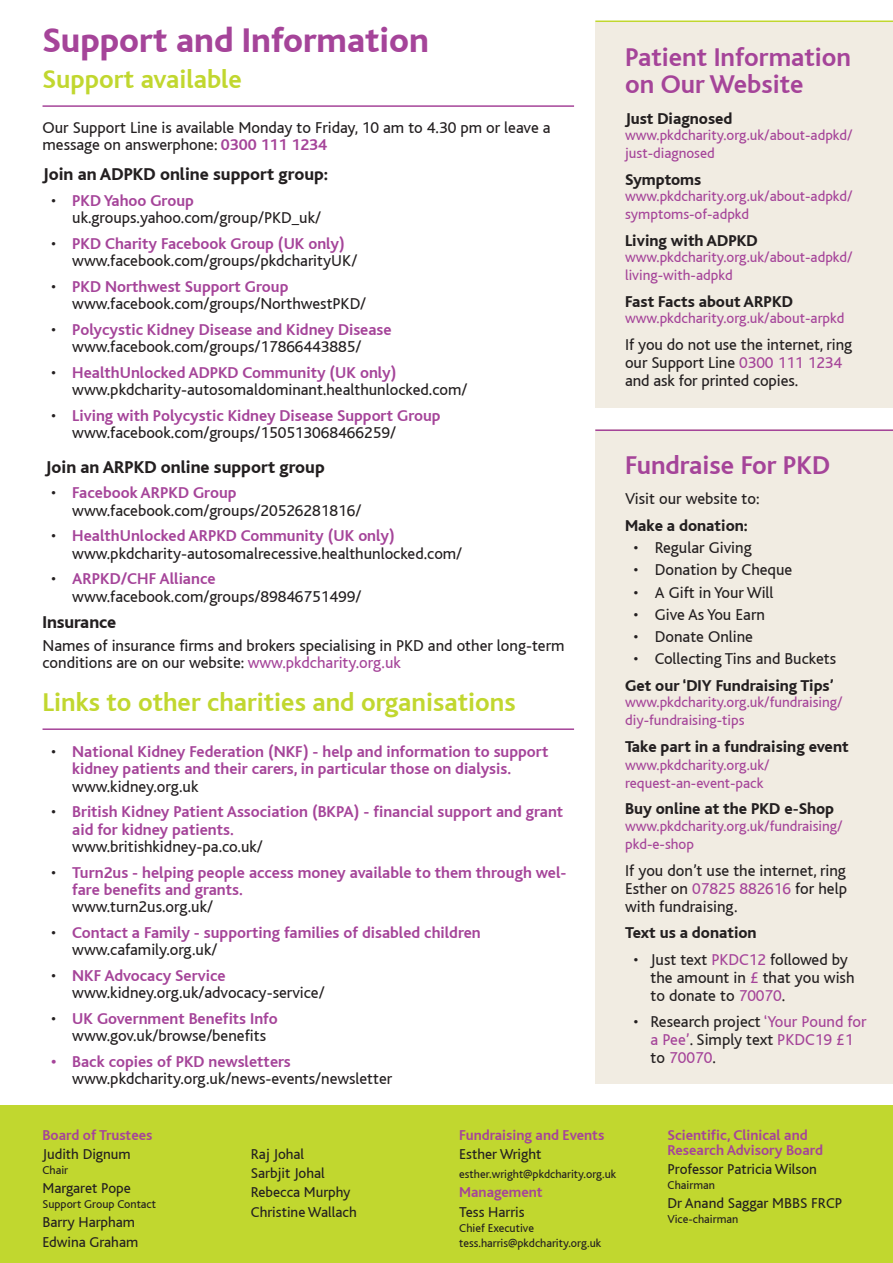
<style>
.page{position:relative;width:893px;height:1263px;background:#fff}
.page>*{position:absolute;margin:0;border:0;box-sizing:border-box;transform-origin:0 0}
.t1{font:800 36px "Bliss";color:#a54499}
.t2{font:700 27px "Bliss";color:#c1d72f}
.t3{font:700 27px/27px "Bliss";color:#a54499}
.t4{font:800 18px "Bliss";color:#231f20}
.t5{font:16.5px/17.2px "Bliss";color:#231f20}
.t6{font:700 16.5px/17.2px "Bliss";color:#a54499}
.t7{font:800 16.5px "Bliss";color:#231f20}
.t8{font:16.5px/18px "Bliss";color:#a54499}
.t9{font:15px/18px "Bliss";color:#a54499}
.t10{font:15px/19.2px "Bliss";color:#231f20}
.t11{font:700 15px/15px "Bliss";color:#a54499}
.t12{font:12px/15px "Bliss";color:#231f20}
.s1{font-weight:700;color:#a54499}
.s2{font-weight:400;color:#231f20}
.s3{color:#a54499}
.s4{color:#231f20}
</style>
<div class="page">
<div style="left:0;top:1106px;width:893px;height:157px;background:#c1d72f"></div>
<hr style="left:43px;top:105px;width:531px;height:2px;background:#a54499">
<hr style="left:43px;top:728px;width:531px;height:2px;background:#a54499">
<div style="left:595px;top:429px;width:298px;height:655px;background:#f1ece2"></div>
<div style="left:595px;top:22px;width:298px;height:385px;background:#f1ece2"></div>
<hr style="left:595px;top:21px;width:298px;height:1px;background:#c1d72f">
<hr style="left:595px;top:429px;width:298px;height:2px;background:#a54499">
<h1 class="t1" style="left:43px;top:21px;width:388px">Support and Information</h1>
<h2 class="t2" style="left:43px;top:65px;width:201px">Support available</h2>
<p class="t5" style="left:43px;top:119px;width:510px">Our Support Line is available Monday to Friday, 10 am to 4.30 pm or leave a message on answerphone: <span class="s1">0300 111 1234</span></p>
<p class="t4" style="left:43px;top:165px;width:287px">Join an ADPKD online support group:</p>
<p class="t5" style="left:72px;top:192px;width:250px;text-indent:-21px">• <span class="s1">PKD Yahoo Group </span>uk.groups.yahoo.com/group/PKD_uk/</p>
<p class="t5" style="left:72px;top:235px;width:286px;text-indent:-21px">• <span class="s1">PKD Charity Facebook Group (UK only) </span>www.facebook.com/groups/pkdcharityUK/</p>
<p class="t5" style="left:72px;top:278px;width:295px;text-indent:-21px">• <span class="s1">PKD Northwest Support Group </span>www.facebook.com/groups/NorthwestPKD/</p>
<p class="t6" style="left:51px;top:321px;width:342px;text-align:center"><span class="s2">•</span> Polycystic Kidney Disease and Kidney Disease <span class="s2">www.facebook.com/groups/17866443885/</span></p>
<p class="t5" style="left:72px;top:364px;width:397px;text-indent:-21px">• <span class="s1">HealthUnlocked ADPKD Community (UK only) </span>www.pkdcharity-autosomaldominant.healthunlocked.com/</p>
<p class="t6" style="left:72px;top:407px;width:370px;text-indent:-21px"><span class="s2">•</span> Living with Polycystic Kidney Disease Support Group <span class="s2">www.facebook.com/groups/150513068466259/</span></p>
<p class="t4" style="left:45px;top:457px;width:281px">Join an ARPKD online support group</p>
<p class="t5" style="left:72px;top:485px;width:291px;text-indent:-21px">• <span class="s1">Facebook ARPKD Group </span>www.facebook.com/groups/20526281816/</p>
<p class="t5" style="left:72px;top:528px;width:391px;text-indent:-21px">• <span class="s1">HealthUnlocked ARPKD Community (UK only) </span>www.pkdcharity-autosomalrecessive.healthunlocked.com/</p>
<p class="t5" style="left:72px;top:571px;width:291px;text-indent:-21px">• <span class="s1">ARPKD/CHF Alliance </span>www.facebook.com/groups/89846751499/</p>
<p class="t4" style="left:43px;top:612px;width:75px">Insurance</p>
<p class="t5" style="left:43px;top:637px;width:523px">Names of insurance firms and brokers specialising in PKD and other long-term conditions are on our website: <span class="s3">www.pkdcharity.org.uk</span></p>
<h2 class="t2" style="left:43px;top:688px;width:475px">Links to other charities and organisations</h2>
<p class="t6" style="left:72px;top:743px;width:478px;text-indent:-21px"><span class="s2">•</span> National Kidney Federation (NKF) - help and information to support kidney patients and their carers, in particular those on dialysis.</p>
<p class="t5" style="left:72px;top:778px;width:128px">www.kidney.org.uk</p>
<p class="t6" style="left:72px;top:804px;width:492px;text-indent:-21px"><span class="s2">•</span> British Kidney Patient Association (BKPA) - financial support and grant aid for kidney patients.</p>
<p class="t5" style="left:72px;top:838px;width:192px">www.britishkidney-pa.co.uk/</p>
<p class="t6" style="left:72px;top:864px;width:496px;text-indent:-21px"><span class="s2">•</span> Turn2us - helping people access money available to them through wel&shy;fare benefits and grants.</p>
<p class="t5" style="left:72px;top:898px;width:142px">www.turn2us.org.uk/</p>
<p class="t6" style="left:72px;top:924px;width:410px;text-indent:-21px"><span class="s2">•</span> Contact a Family - supporting families of disabled children <span class="s2">www.cafamily.org.uk/</span></p>
<p class="t5" style="left:72px;top:967px;width:254px;text-indent:-21px">• <span class="s1">NKF Advocacy Service </span>www.kidney.org.uk/advocacy-service/</p>
<p class="t5" style="left:51px;top:1010px;width:228px;text-align:center">• <span class="s1">UK Government Benefits Info </span>www.gov.uk/browse/benefits</p>
<p class="t6" style="left:51px;top:1053px;width:241px">• Back copies of PKD newsletters</p>
<p class="t5" style="left:72px;top:1070px;width:322px">www.pkdcharity.org.uk/news-events/newsletter</p>
<h2 class="t3" style="left:625px;top:44px;width:228px">Patient Information on Our Website</h2>
<p class="t7" style="left:625px;top:110px;width:109px">Just Diagnosed</p>
<p class="t9" style="left:625px;top:127px;width:229px">www.pkdcharity.org.uk/about-adpkd/ just-diagnosed</p>
<p class="t7" style="left:625px;top:171px;width:78px">Symptoms</p>
<p class="t9" style="left:625px;top:188px;width:229px">www.pkdcharity.org.uk/about-adpkd/ symptoms-of-adpkd</p>
<p class="t7" style="left:625px;top:232px;width:134px">Living with ADPKD</p>
<p class="t9" style="left:625px;top:249px;width:229px">www.pkdcharity.org.uk/about-adpkd/ living-with-adpkd</p>
<p class="t7" style="left:625px;top:293px;width:169px">Fast Facts about ARPKD</p>
<p class="t9" style="left:625px;top:310px;width:221px">www.pkdcharity.org.uk/about-arpkd</p>
<p class="t5" style="left:625px;top:336px;width:228px;line-height:18px">If you do not use the internet, ring our Support Line <span class="s3">0300 111 1234 </span>and ask for printed copies.</p>
<h2 class="t3" style="left:625px;top:452px;width:207px">Fundraise For PKD</h2>
<p class="t5" style="left:625px;top:491px;width:136px">Visit our website to:</p>
<p class="t7" style="left:625px;top:517px;width:124px">Make a donation:</p>
<p class="t5" style="left:634px;top:539px;width:120px">• Regular Giving</p>
<p class="t5" style="left:634px;top:562px;width:160px">• Donation by Cheque</p>
<p class="t5" style="left:634px;top:584px;width:142px">• A Gift in Your Will</p>
<p class="t5" style="left:634px;top:606px;width:133px">• Give As You Earn</p>
<p class="t5" style="left:634px;top:628px;width:121px">• Donate Online</p>
<p class="t5" style="left:634px;top:651px;width:204px">• Collecting Tins and Buckets</p>
<p class="t7" style="left:625px;top:677px;width:210px">Get our ‘DIY Fundraising Tips’</p>
<p class="t9" style="left:625px;top:694px;width:219px">www.pkdcharity.org.uk/fundraising/ diy-fundraising-tips</p>
<p class="t7" style="left:625px;top:738px;width:225px">Take part in a fundraising event</p>
<p class="t9" style="left:625px;top:756px;width:146px">www.pkdcharity.org.uk/ request-an-event-pack</p>
<p class="t7" style="left:625px;top:800px;width:211px">Buy online at the PKD e-Shop</p>
<p class="t9" style="left:625px;top:817px;width:219px">www.pkdcharity.org.uk/fundraising/ pkd-e-shop</p>
<p class="t5" style="left:625px;top:861px;width:223px;line-height:18px;text-align:justify">If you don’t use the internet, ring Esther on <span class="s3">07825 882616</span> for help with fundraising.</p>
<p class="t7" style="left:625px;top:924px;width:133px">Text us a donation</p>
<p class="t5" style="left:651px;top:950px;width:205px;line-height:18px;text-indent:-17px">• Just text <span class="s3">PKDC12</span> followed by the amount in <span class="s3">£</span> that you wish to donate to <span class="s3">70070</span>.</p>
<p class="t8" style="left:651px;top:1013px;width:217px;text-indent:-17px"><span class="s4">• Research project</span> ‘Your Pound for a Pee’<span class="s4">. Simply text</span> PKDC19 £1 <span class="s4">to</span> 70070<span class="s4">.</span></p>
<p class="t11" style="left:43px;top:1127px;width:112px">Board of Trustees</p>
<p class="t10" style="left:43px;top:1145px;width:90px">Judith Dignum</p>
<p class="t12" style="left:43px;top:1163px;width:27px">Chair</p>
<p class="t10" style="left:43px;top:1179px;width:90px">Margaret Pope</p>
<p class="t12" style="left:43px;top:1197px;width:115px">Support Group Contact</p>
<p class="t10" style="left:43px;top:1213px;width:97px">Barry Harpham<br>Edwina Graham</p>
<p class="t10" style="left:251px;top:1145px;width:107px">Raj Johal<br>Sarbjit Johal<br>Rebecca Murphy<br>Christine Wallach</p>
<p class="t11" style="left:459px;top:1127px;width:147px">Fundraising and Events</p>
<p class="t10" style="left:459px;top:1144px;width:84px">Esther Wright</p>
<p class="t12" style="left:459px;top:1167px;width:159px">esther.wright@pkdcharity.org.uk</p>
<p class="t11" style="left:459px;top:1185px;width:85px">Management</p>
<p class="t10" style="left:459px;top:1202px;width:67px">Tess Harris</p>
<p class="t12" style="left:459px;top:1220px;width:143px">Chief Executive tess.harris@pkdcharity.org.uk</p>
<p class="t11" style="left:668px;top:1127px;width:157px">Scientific, Clinical and<br>Research Advisory Board</p>
<p class="t10" style="left:668px;top:1160px;width:151px">Professor Patricia Wilson</p>
<p class="t12" style="left:668px;top:1178px;width:49px">Chairman</p>
<p class="t10" style="left:668px;top:1194px;width:176px">Dr Anand Saggar MBBS FRCP</p>
<p class="t12" style="left:668px;top:1212px;width:72px">Vice-chairman</p>
</div>
